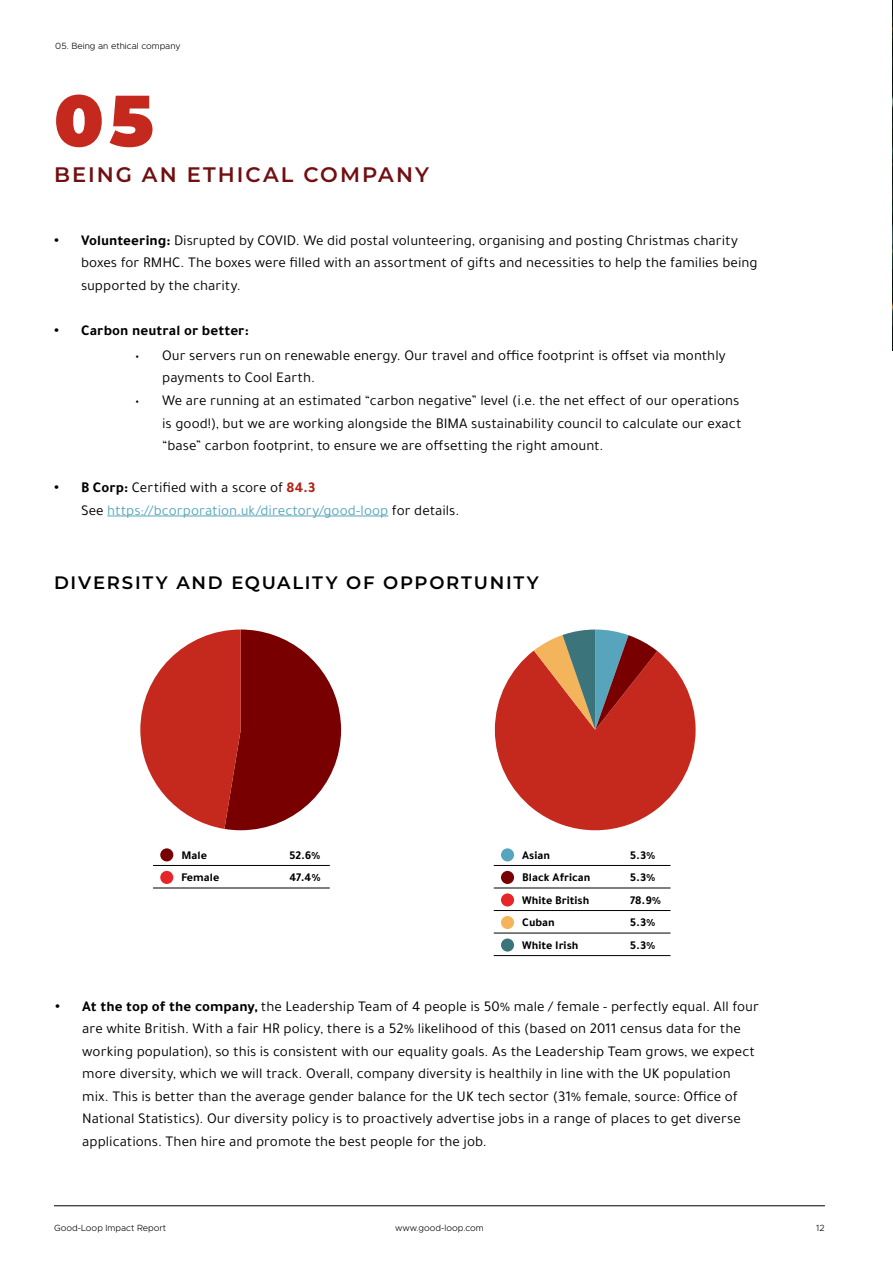
<style>
.page{position:relative;width:893px;height:1263px;background:#fff}
.page>*{position:absolute;margin:0;border:0;box-sizing:border-box;transform-origin:0 0}
.t1{font:900 72px "Montserrat";color:#c5281c}
.t2{font:600 21px "Montserrat";letter-spacing:.095em;color:#710f11}
.t3{font:600 18px "Montserrat";letter-spacing:.095em;color:#000}
.t4{font:15px/22.5px "Tajawal";color:#000}
.t5{font:15px/22.5px "Tajawal";letter-spacing:.005em;color:#57a5bc}
.t6{font:700 15px "Tajawal";letter-spacing:.005em;color:#000}
.t7{font:700 12px "Tajawal";color:#000}
.t8{font:300 9px "Metropolis";color:#000}
.s1{font-weight:700}
.s2{font-weight:700;color:#000}
.s3{color:#000}
.s4{font-weight:700;color:#b12216}
</style>
<div class="page">
<hr style="left:54px;top:1205px;width:771px;height:1px;background:#000">
<img style="left:892px;top:0;width:1px;height:350px">
<hr style="left:107px;top:516px;width:281px;height:1px;background:#57a5bc">
<svg style="left:140px;top:629px;width:201px;height:201px"></svg>
<svg style="left:495px;top:629px;width:201px;height:201px"></svg>
<hr style="left:153px;top:865px;width:177px;height:1px;background:#000">
<hr style="left:153px;top:888px;width:177px;height:1px;background:#000">
<div style="left:160px;top:848px;width:13px;height:13px;background:#790000;border-radius:50%"></div>
<div style="left:160px;top:871px;width:13px;height:13px;background:#e52729;border-radius:50%"></div>
<hr style="left:494px;top:865px;width:176px;height:1px;background:#000">
<hr style="left:494px;top:888px;width:176px;height:1px;background:#000">
<hr style="left:494px;top:910px;width:176px;height:1px;background:#000">
<hr style="left:494px;top:933px;width:176px;height:1px;background:#000">
<hr style="left:494px;top:955px;width:176px;height:1px;background:#000">
<div style="left:501px;top:848px;width:13px;height:13px;background:#57a5bc;border-radius:50%"></div>
<div style="left:501px;top:871px;width:13px;height:13px;background:#790000;border-radius:50%"></div>
<div style="left:501px;top:893px;width:13px;height:13px;background:#e52729;border-radius:50%"></div>
<div style="left:501px;top:916px;width:13px;height:13px;background:#f3b45b;border-radius:50%"></div>
<div style="left:501px;top:938px;width:13px;height:13px;background:#3c747c;border-radius:50%"></div>
<p class="t8" style="left:55px;top:40px;width:127px">05. Being an ethical company</p>
<h1 class="t1" style="left:54px;top:66px;width:101px">05</h1>
<h2 class="t2" style="left:54px;top:160px;width:376px">BEING AN ETHICAL COMPANY</h2>
<p class="t4" style="left:81px;top:229px;width:678px;text-indent:-27px"><span class="s1">• Volunteering:</span> Disrupted by COVID. We did postal volunteering, organising and posting Christmas charity boxes for RMHC. The boxes were filled with an assortment of gifts and necessities to help the families being supported by the charity.</p>
<p class="t6" style="left:54px;top:319px;width:196px">• Carbon neutral or better:</p>
<p class="t4" style="left:162px;top:344px;width:565px;text-indent:-27px">• Our servers run on renewable energy. Our travel and office footprint is offset via monthly payments to Cool Earth.</p>
<p class="t4" style="left:162px;top:389px;width:581px;text-indent:-27px">• We are running at an estimated “carbon negative” level (i.e. the net effect of our operations is good!), but we are working alongside the BIMA sustainability council to calculate our exact “base” carbon footprint, to ensure we are offsetting the right amount.</p>
<p class="t5" style="left:81px;top:476px;width:380px;text-indent:-27px"><span class="s2">• B Corp:</span> <span class="s3">Certified with a score of</span> <span class="s4">84.3<br></span><span class="s3">See</span> https://bcorporation.uk/directory/good-loop <span class="s3">for details.</span></p>
<p class="t3" style="left:54px;top:570px;width:486px">DIVERSITY AND EQUALITY OF OPPORTUNITY</p>
<p class="t7" style="left:182px;top:846px;width:27px">Male</p>
<p class="t7" style="left:290px;top:846px;width:33px">52.6%</p>
<p class="t7" style="left:182px;top:868px;width:39px">Female</p>
<p class="t7" style="left:290px;top:868px;width:33px">47.4%</p>
<p class="t7" style="left:522px;top:846px;width:29px">Asian</p>
<p class="t7" style="left:630px;top:846px;width:27px">5.3%</p>
<p class="t7" style="left:522px;top:868px;width:70px">Black African</p>
<p class="t7" style="left:630px;top:868px;width:27px">5.3%</p>
<p class="t7" style="left:522px;top:891px;width:69px">White British</p>
<p class="t7" style="left:630px;top:891px;width:32px">78.9%</p>
<p class="t7" style="left:522px;top:913px;width:34px">Cuban</p>
<p class="t7" style="left:630px;top:913px;width:27px">5.3%</p>
<p class="t7" style="left:522px;top:936px;width:58px">White Irish</p>
<p class="t7" style="left:630px;top:936px;width:27px">5.3%</p>
<p class="t4" style="left:82px;top:995px;width:678px;text-indent:-27px"><span class="s1">• At the top of the company,</span> the Leadership Team of 4 people is 50% male / female - perfectly equal. All four are white British. With a fair HR policy, there is a 52% likelihood of this (based on 2011 census data for the working population), so this is consistent with our equality goals. As the Leadership Team grows, we expect more diversity, which we will track. Overall, company diversity is healthily in line with the UK population mix. This is better than the average gender balance for the UK tech sector (31% female, source: Office of National Statistics). Our diversity policy is to proactively advertise jobs in a range of places to get diverse applications. Then hire and promote the best people for the job.</p>
<p class="t8" style="left:54px;top:1222px;width:114px">Good-Loop Impact Report</p>
<p class="t8" style="left:395px;top:1222px;width:90px">www.good-loop.com</p>
<p class="t8" style="left:816px;top:1222px;width:10px">12</p>
</div>
